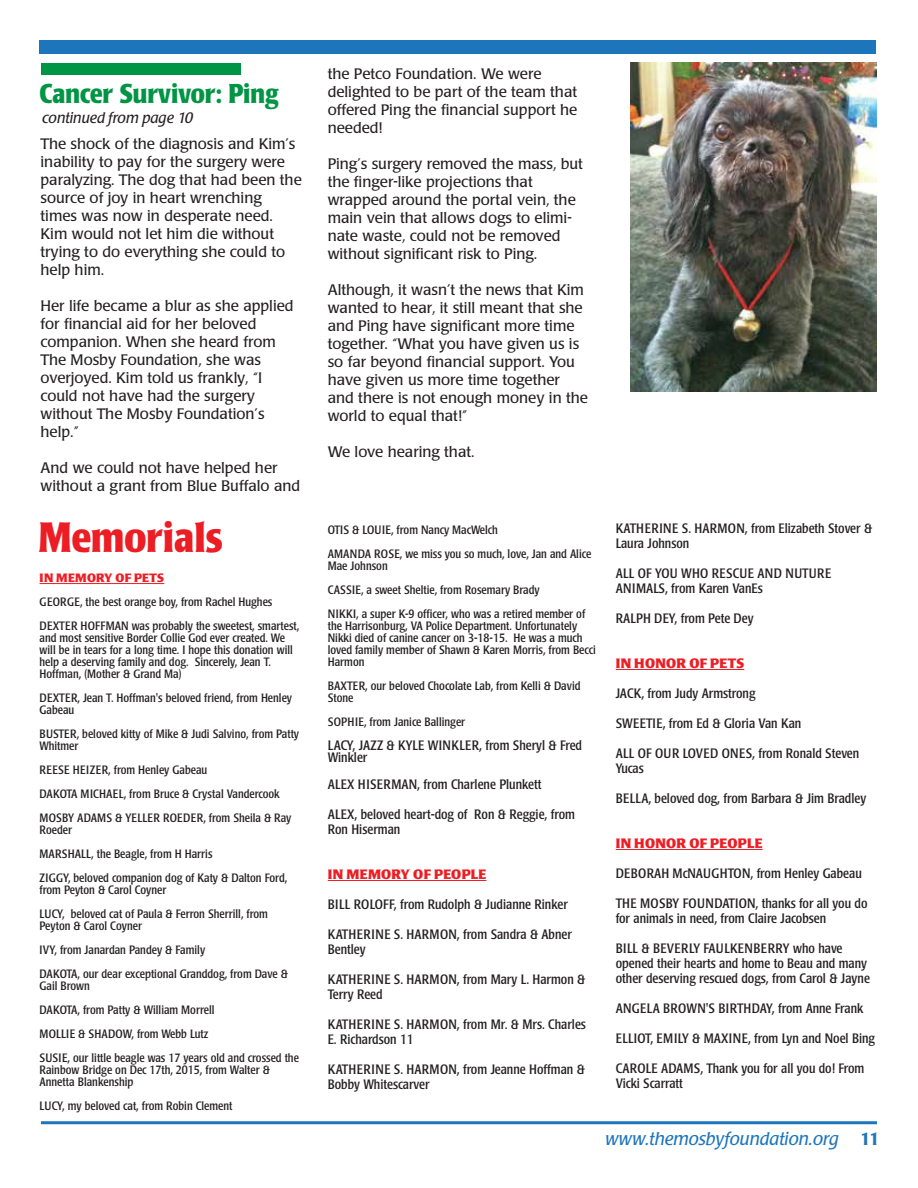
<style>
.page{position:relative;width:918px;height:1188px;background:#fff}
.page>*{position:absolute;margin:0;border:0;box-sizing:border-box;transform-origin:0 0}
.t1{font:700 condensed 42px "Poppl Laudatio";color:#ed1d24}
.t2{font:700 condensed 27px "Poppl Laudatio";color:#009445}
.t3{font:italic 18px "Poppl Laudatio";color:#1d75bc}
.t4{font:15px/18px "Poppl Laudatio";color:#231f20}
.t5{font:italic 15px "Poppl Laudatio";color:#231f20}
.t6{font:condensed 13.5px/15px "Poppl Laudatio";color:#231f20}
.t7{font:condensed 13.5px/15px "Poppl Laudatio";letter-spacing:.02em;color:#231f20}
.t8{font:700 13.5px "Poppl Laudatio";letter-spacing:.02em;color:#ed1d24}
.t9{font:condensed 12px/24px "Poppl Laudatio";color:#231f20}
.t10{font:700 12px "Poppl Laudatio";letter-spacing:.02em;color:#ed1d24}
.s1{font-weight:700;font-style:normal;font-stretch:condensed}
</style>
<div class="page">
<img style="left:631px;top:62px;width:245px;height:330px">
<hr style="left:40px;top:583px;width:124px;height:1px;background:#ed1d24">
<hr style="left:328px;top:880px;width:158px;height:1px;background:#ed1d24">
<hr style="left:616px;top:669px;width:128px;height:1px;background:#ed1d24">
<hr style="left:616px;top:849px;width:147px;height:1px;background:#ed1d24">
<div style="left:41px;top:64px;width:200px;height:11px;background:#009445"></div>
<div style="left:39px;top:41px;width:836px;height:13px;background:#1d75bc"></div>
<hr style="left:41px;top:1121px;width:836px;height:3px;background:#1d75bc">
<h2 class="t2" style="left:40px;top:78px;width:241px">Cancer Survivor: Ping</h2>
<p class="t5" style="left:42px;top:109px;width:152px">continued from page 10</p>
<p class="t4" style="left:41px;top:135px;width:263px">The shock of the diagnosis and Kim’s inability to pay for the surgery were paralyzing. The dog that had been the source of joy in heart wrenching times was now in desperate need.<br>Kim would not let him die without trying to do everything she could to help him.</p>
<p class="t4" style="left:41px;top:297px;width:255px">Her life became a blur as she applied for financial aid for her beloved companion. When she heard from<br>The Mosby Foundation, she was overjoyed. Kim told us frankly, “I could not have had the surgery without The Mosby Foundation’s help.”</p>
<p class="t4" style="left:41px;top:459px;width:261px">And we could not have helped her without a grant from Blue Buffalo and</p>
<h1 class="t1" style="left:39px;top:513px;width:185px">Memorials</h1>
<p class="t10" style="left:40px;top:571px;width:126px">IN MEMORY OF PETS</p>
<p class="t9" style="left:40px;top:590px;width:261px">GEORGE, the best orange boy, from Rachel Hughes<br>DEXTER HOFFMAN was probably the sweetest, smartest,</p>
<p class="t9" style="left:40px;top:632px;width:255px;line-height:12px">and most sensitive Border Collie God ever created. We will be in tears for a long time. I hope this donation will help a deserving family and dog. Sincerely, Jean T.<br>Hoffman, (Mother &amp; Grand Ma)</p>
<p class="t9" style="left:40px;top:692px;width:254px;line-height:12px">DEXTER, Jean T. Hoffman's beloved friend, from Henley<br>Gabeau</p>
<p class="t9" style="left:40px;top:728px;width:261px;line-height:12px">BUSTER, beloved kitty of Mike &amp; Judi Salvino, from Patty<br>Whitmer</p>
<p class="t9" style="left:40px;top:758px;width:254px">REESE HEIZER, from Henley Gabeau<br>DAKOTA MICHAEL, from Bruce &amp; Crystal Vandercook<br>MOSBY ADAMS &amp; YELLER ROEDER, from Sheila &amp; Ray</p>
<p class="t9" style="left:40px;top:818px;width:249px">Roeder<br>MARSHALL, the Beagle, from H Harris<br>ZIGGY, beloved companion dog of Katy &amp; Dalton Ford,</p>
<p class="t9" style="left:40px;top:878px;width:230px">from Peyton &amp; Carol Coyner<br>LUCY, beloved cat of Paula &amp; Ferron Sherrill, from</p>
<p class="t9" style="left:40px;top:914px;width:250px">Peyton &amp; Carol Coyner<br>IVY, from Janardan Pandey &amp; Family<br>DAKOTA, our dear exceptional Granddog, from Dave &amp;</p>
<p class="t9" style="left:40px;top:974px;width:261px">Gail Brown<br>DAKOTA, from Patty &amp; William Morrell<br>MOLLIE &amp; SHADOW, from Webb Lutz<br>SUSIE, our little beagle was 17 years old and crossed the</p>
<p class="t9" style="left:40px;top:1064px;width:232px;line-height:12px">Rainbow Bridge on Dec 17th, 2015, from Walter &amp;<br>Annetta Blankenship</p>
<p class="t9" style="left:40px;top:1094px;width:194px">LUCY, my beloved cat, from Robin Clement</p>
<p class="t4" style="left:328px;top:66px;width:251px">the Petco Foundation. We were delighted to be part of the team that offered Ping the financial support he needed!</p>
<p class="t4" style="left:328px;top:156px;width:257px">Ping’s surgery removed the mass, but the finger-like projections that wrapped around the portal vein, the main vein that allows dogs to elimi&shy;nate waste, could not be removed without significant risk to Ping.</p>
<p class="t4" style="left:328px;top:282px;width:262px">Although, it wasn’t the news that Kim wanted to hear, it still meant that she and Ping have significant more time together. “What you have given us is so far beyond financial support. You have given us more time together and there is not enough money in the world to equal that!”</p>
<p class="t4" style="left:328px;top:444px;width:148px">We love hearing that.</p>
<p class="t9" style="left:328px;top:518px;width:265px">OTIS &amp; LOUIE, from Nancy MacWelch<br>AMANDA ROSE, we miss you so much, love, Jan and Alice</p>
<p class="t9" style="left:328px;top:554px;width:259px">Mae Johnson<br>CASSIE, a sweet Sheltie, from Rosemary Brady<br>NIKKI, a super K-9 officer, who was a retired member of</p>
<p class="t9" style="left:328px;top:620px;width:269px;line-height:12px">the Harrisonburg, VA Police Department. Unfortunately Nikki died of canine cancer on 3-18-15. He was a much loved family member of Shawn &amp; Karen Morris, from Becci Harmon</p>
<p class="t9" style="left:328px;top:680px;width:254px;line-height:12px">BAXTER, our beloved Chocolate Lab, from Kelli &amp; David<br>Stone</p>
<p class="t9" style="left:328px;top:710px;width:139px">SOPHIE, from Janice Ballinger</p>
<p class="t6" style="left:328px;top:740px;width:256px;line-height:12px">LACY, JAZZ &amp; KYLE WINKLER, from Sheryl &amp; Fred<br>Winkler</p>
<p class="t6" style="left:328px;top:777px;width:215px">ALEX HISERMAN, from Charlene Plunkett</p>
<p class="t6" style="left:328px;top:807px;width:249px">ALEX, beloved heart-dog of Ron &amp; Reggie, from<br>Ron Hiserman</p>
<p class="t8" style="left:328px;top:867px;width:160px">IN MEMORY OF PEOPLE</p>
<p class="t6" style="left:328px;top:897px;width:242px">BILL ROLOFF, from Rudolph &amp; Judianne Rinker</p>
<p class="t6" style="left:328px;top:927px;width:246px">KATHERINE S. HARMON, from Sandra &amp; Abner<br>Bentley</p>
<p class="t6" style="left:328px;top:972px;width:259px">KATHERINE S. HARMON, from Mary L. Harmon &amp;<br>Terry Reed</p>
<p class="t6" style="left:328px;top:1017px;width:260px">KATHERINE S. HARMON, from Mr. &amp; Mrs. Charles<br>E. Richardson 11</p>
<p class="t6" style="left:328px;top:1062px;width:259px">KATHERINE S. HARMON, from Jeanne Hoffman &amp;<br>Bobby Whitescarver</p>
<p class="t6" style="left:616px;top:521px;width:258px">KATHERINE S. HARMON, from Elizabeth Stover &amp;<br>Laura Johnson</p>
<p class="t7" style="left:616px;top:566px;width:217px">ALL OF YOU WHO RESCUE AND NUTURE<br>ANIMALS, from Karen VanEs</p>
<p class="t6" style="left:616px;top:611px;width:139px">RALPH DEY, from Pete Dey</p>
<p class="t8" style="left:616px;top:656px;width:130px">IN HONOR OF PETS</p>
<p class="t6" style="left:616px;top:686px;width:141px">JACK, from Judy Armstrong</p>
<p class="t6" style="left:616px;top:716px;width:187px">SWEETIE, from Ed &amp; Gloria Van Kan</p>
<p class="t6" style="left:616px;top:746px;width:245px">ALL OF OUR LOVED ONES, from Ronald Steven<br>Yucas</p>
<p class="t6" style="left:616px;top:791px;width:252px">BELLA, beloved dog, from Barbara &amp; Jim Bradley</p>
<p class="t8" style="left:616px;top:836px;width:148px">IN HONOR OF PEOPLE</p>
<p class="t6" style="left:616px;top:866px;width:248px">DEBORAH McNAUGHTON, from Henley Gabeau</p>
<p class="t6" style="left:616px;top:896px;width:253px">THE MOSBY FOUNDATION, thanks for all you do for animals in need, from Claire Jacobsen</p>
<p class="t6" style="left:616px;top:941px;width:256px">BILL &amp; BEVERLY FAULKENBERRY who have opened their hearts and home to Beau and many other deserving rescued dogs, from Carol &amp; Jayne</p>
<p class="t6" style="left:616px;top:1001px;width:249px">ANGELA BROWN'S BIRTHDAY, from Anne Frank</p>
<p class="t6" style="left:616px;top:1031px;width:261px">ELLIOT, EMILY &amp; MAXINE, from Lyn and Noel Bing</p>
<p class="t6" style="left:616px;top:1061px;width:250px">CAROLE ADAMS, Thank you for all you do! From<br>Vicki Scarratt</p>
<h3 class="t3" style="left:605px;top:1129px;width:275px">www.themosbyfoundation.org <span class="s1">11</span></h3>
</div>
